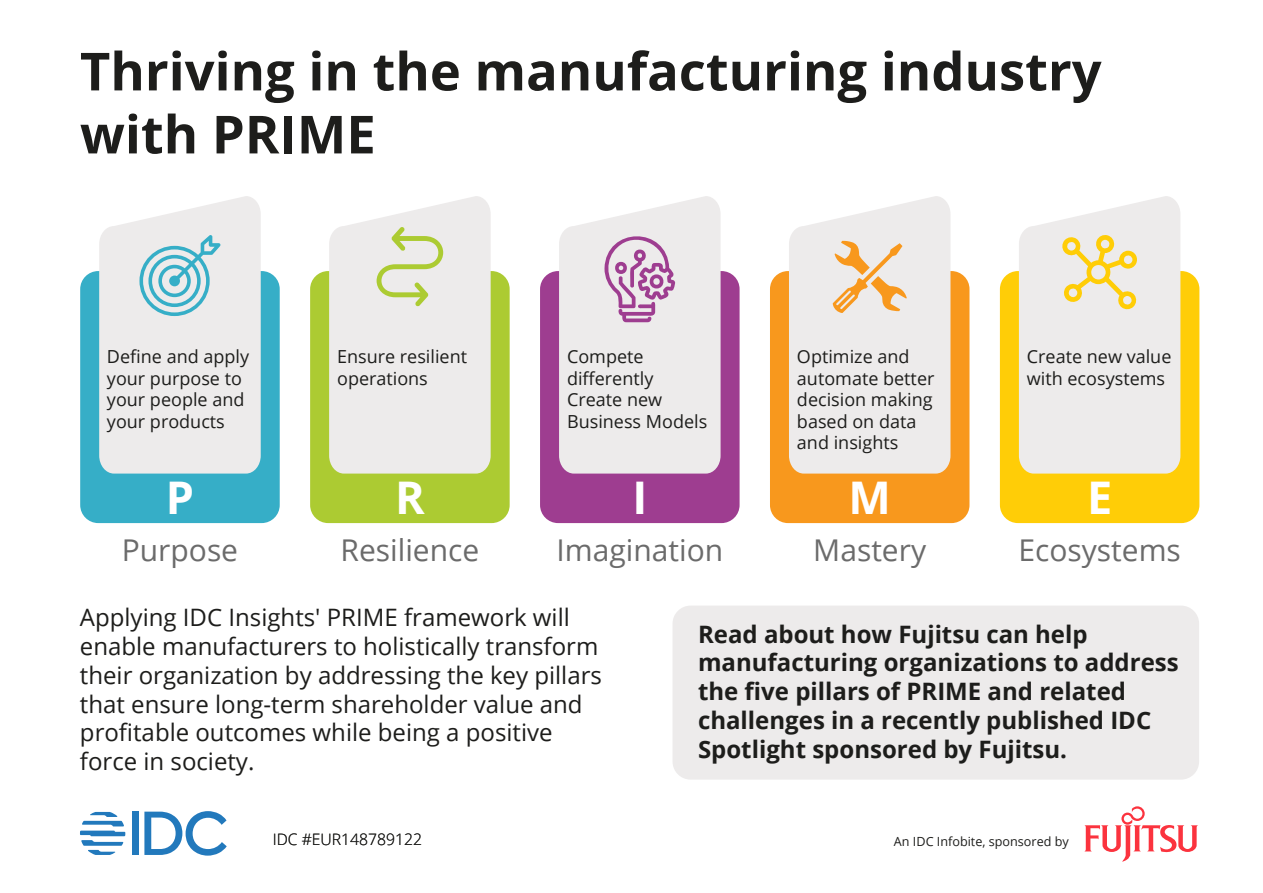
<style>
.page{position:relative;width:1263px;height:893px;background:#fff}
.page>*{position:absolute;margin:0;border:0;box-sizing:border-box;transform-origin:0 0}
.t1{font:700 52.5px/63px "Open Sans";color:#1d1d1b}
.t2{font:700 45px "Open Sans";color:#fff}
.t3{font:30px "Open Sans";color:#6b6b6b}
.t4{font:24px/28.8px "Open Sans";color:#1d1d1b}
.t5{font:700 24px/28.8px "Open Sans";color:#1d1d1b}
.t6{font:18px/21.6px "Open Sans";color:#1d1d1b}
.t7{font:300 15.75px "Open Sans";color:#1d1d1b}
.t8{font:12.6px "Open Sans";color:#1d1d1b}
</style>
<div class="page">
<svg style="left:1084px;top:806px;width:114px;height:56px"></svg>
<div style="left:132px;top:812px;width:7px;height:43px;background:#2279bc"></div>
<svg style="left:144px;top:811px;width:83px;height:45px"></svg>
<svg style="left:80px;top:812px;width:45px;height:43px"></svg>
<div style="left:672px;top:606px;width:527px;height:174px;background:#edebeb;border-radius:18px"></div>
<div style="left:80px;top:271px;width:200px;height:252px;background:#36aec7;border-radius:18px"></div>
<div style="left:310px;top:271px;width:200px;height:252px;background:#accb32;border-radius:18px"></div>
<div style="left:540px;top:271px;width:199px;height:252px;background:#9e3d90;border-radius:18px"></div>
<div style="left:770px;top:271px;width:199px;height:252px;background:#f8981d;border-radius:18px"></div>
<div style="left:1000px;top:271px;width:199px;height:252px;background:#ffcd07;border-radius:18px"></div>
<svg style="left:99px;top:196px;width:162px;height:278px;background:#e4e9ea"></svg>
<svg style="left:329px;top:196px;width:162px;height:278px;background:#ebebe6"></svg>
<svg style="left:789px;top:196px;width:161px;height:278px;background:#eee8e4"></svg>
<svg style="left:1019px;top:196px;width:161px;height:278px;background:#eeeae3"></svg>
<svg style="left:559px;top:196px;width:161px;height:278px;background:#eae3e7"></svg>
<h1 class="t1" style="left:80px;top:39px;width:1023px">Thriving in the manufacturing industry with PRIME</h1>
<p class="t6" style="left:107px;top:345px;width:144px">Define and apply your purpose to your people and your products</p>
<p class="t6" style="left:337px;top:345px;width:132px">Ensure resilient operations</p>
<p class="t6" style="left:567px;top:345px;width:142px">Compete differently<br>Create new<br>Business Models</p>
<p class="t6" style="left:797px;top:345px;width:139px">Optimize and automate better decision making based on data and insights</p>
<p class="t6" style="left:1027px;top:345px;width:146px">Create new value with ecosystems</p>
<h2 class="t2" style="left:166px;top:466px;width:30px">P</h2>
<h2 class="t2" style="left:395px;top:466px;width:31px">R</h2>
<h2 class="t2" style="left:632px;top:466px;width:16px">I</h2>
<h2 class="t2" style="left:848px;top:466px;width:44px">M</h2>
<h2 class="t2" style="left:1087px;top:466px;width:27px">E</h2>
<p class="t3" style="left:122px;top:529px;width:118px">Purpose</p>
<p class="t3" style="left:340px;top:529px;width:140px">Resilience</p>
<p class="t3" style="left:556px;top:529px;width:168px">Imagination</p>
<p class="t3" style="left:813px;top:529px;width:114px">Mastery</p>
<p class="t3" style="left:1018px;top:529px;width:164px">Ecosystems</p>
<p class="t4" style="left:80px;top:602px;width:523px">Applying IDC Insights' PRIME framework will enable manufacturers to holistically transform their organization by addressing the key pillars that ensure long-term shareholder value and profitable outcomes while being a positive force in society.</p>
<p class="t7" style="left:273px;top:828px;width:151px">IDC #EUR148789122</p>
<p class="t5" style="left:698px;top:619px;width:482px">Read about how Fujitsu can help manufacturing organizations to address the five pillars of PRIME and related challenges in a recently published IDC Spotlight sponsored by Fujitsu.</p>
<p class="t8" style="left:894px;top:832px;width:176px">An IDC Infobite, sponsored by</p>
</div>
